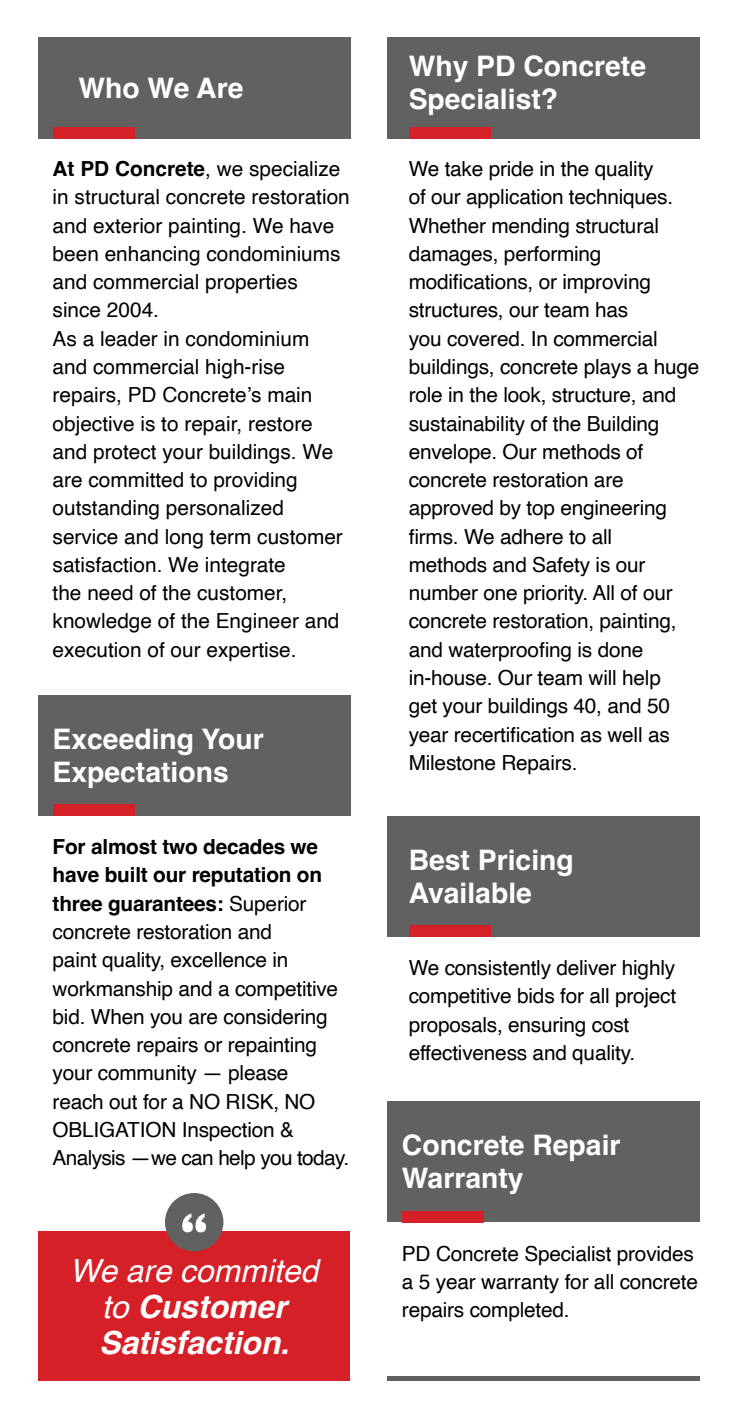
<style>
.page{position:relative;width:738px;height:1418px;background:#fff}
.page>*{position:absolute;margin:0;border:0;box-sizing:border-box;transform-origin:0 0}
.t1{font:700 61.77px "Britannic";color:#fff}
.t2{font:italic 700 31.85px/36.1px "Helvetica";color:#fff;text-align:center}
.t3{font:700 28.18px/33.2px "Helvetica";color:#fff}
.t4{font:20.82px/28.2px "Helvetica";letter-spacing:-.01em;color:#000}
.s1{font-weight:700}
.s2{font-weight:400}
</style>
<div class="page">
<div style="left:38px;top:37px;width:312px;height:101px;background:#616161"></div>
<div style="left:387px;top:37px;width:312px;height:101px;background:#616161"></div>
<div style="left:38px;top:695px;width:312px;height:121px;background:#616161"></div>
<div style="left:387px;top:816px;width:312px;height:120px;background:#616161"></div>
<div style="left:387px;top:1101px;width:312px;height:121px;background:#616161"></div>
<div style="left:38px;top:1231px;width:312px;height:150px;background:#d62027"></div>
<div style="left:165px;top:1193px;width:58px;height:58px;background:#616161;border-radius:50%"></div>
<div style="left:53px;top:127px;width:81px;height:11px;background:#d62027"></div>
<div style="left:408px;top:127px;width:82px;height:11px;background:#d62027"></div>
<div style="left:53px;top:804px;width:81px;height:12px;background:#d62027"></div>
<div style="left:408px;top:925px;width:82px;height:11px;background:#d62027"></div>
<div style="left:401px;top:1211px;width:82px;height:11px;background:#d62027"></div>
<div style="left:387px;top:1376px;width:312px;height:5px;background:#616161"></div>
<p class="t3" style="left:78px;top:75px;width:166px">Who We Are</p>
<p class="t4" style="left:53px;top:155px;width:298px"><span class="s1">At PD Concrete</span>, we specialize in structural concrete restoration and exterior painting. We have been enhancing condominiums and commercial properties since 2004.</p>
<p class="t4" style="left:53px;top:325px;width:291px">As a leader in condominium and commercial high-rise repairs, PD Concrete’s main objective is to repair, restore and protect your buildings. We are committed to providing outstanding personalized service and long term customer satisfaction. We integrate<br>the need of the customer, knowledge of the Engineer and execution of our expertise.</p>
<p class="t3" style="left:53px;top:725px;width:213px">Exceeding Your</p>
<p class="t3" style="left:53px;top:758px;width:177px">Expectations</p>
<p class="t4" style="left:53px;top:833px;width:298px"><span class="s1">For almost two decades we have built our reputation on three guarantees:</span> Superior concrete restoration and<br>paint quality, excellence in workmanship and a competitive bid. When you are considering concrete repairs or repainting your community — please<br>reach out for a NO RISK, NO<br>OBLIGATION Inspection &amp;<br>Analysis — we can help you today.</p>
<p class="t1" style="left:179px;top:1200px;width:31px">“</p>
<p class="t2" style="left:70px;top:1256px;width:250px"><span class="s2">We are commited to</span> Customer<br>Satisfaction.</p>
<p class="t3" style="left:408px;top:53px;width:239px">Why PD Concrete<br>Specialist?</p>
<p class="t4" style="left:408px;top:155px;width:292px">We take pride in the quality<br>of our application techniques.<br>Whether mending structural damages, performing modifications, or improving structures, our team has<br>you covered. In commercial buildings, concrete plays a huge role in the look, structure, and sustainability of the Building envelope. Our methods of concrete restoration are approved by top engineering firms. We adhere to all<br>methods and Safety is our number one priority. All of our concrete restoration, painting, and waterproofing is done in-house. Our team will help<br>get your buildings 40, and 50 year recertification as well as<br>Milestone Repairs.</p>
<p class="t3" style="left:408px;top:846px;width:166px">Best Pricing<br>Available</p>
<p class="t4" style="left:408px;top:954px;width:269px">We consistently deliver highly competitive bids for all project proposals, ensuring cost effectiveness and quality.</p>
<p class="t3" style="left:401px;top:1131px;width:220px">Concrete Repair<br>Warranty</p>
<p class="t4" style="left:401px;top:1239px;width:297px">PD Concrete Specialist provides a 5 year warranty for all concrete repairs completed.</p>
</div>
